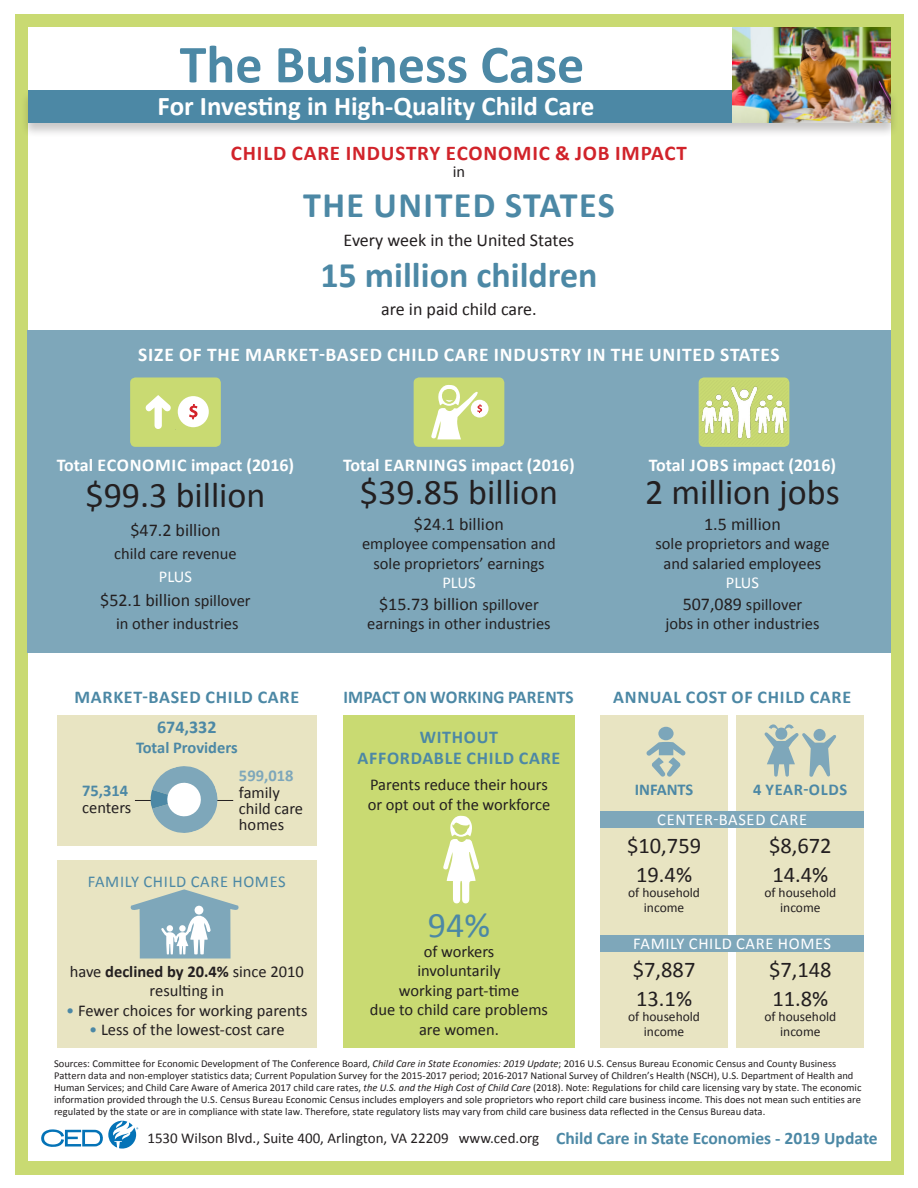
<style>
.page{position:relative;width:918px;height:1188px;background:#fff}
.page>*{position:absolute;margin:0;border:0;box-sizing:border-box;transform-origin:0 0}
.t1{font:700 54px "Calibri";color:#4c88a5}
.t2{font:36px "Calibri";color:#231f20}
.t3{font:700 36px/69.6px "Calibri";color:#4c88a5;text-align:center}
.t4{font:36px "Calibri";color:#4c88a5}
.t5{font:700 27px "Calibri";color:#fff}
.t6{font:22.5px/28.5px "Calibri";color:#231f20}
.t7{font:700 21px "Calibri";letter-spacing:.04em;color:#d1232a}
.t8{font:700 19.5px "Calibri";letter-spacing:.04em;color:#fff}
.t9{font:18px "Calibri";color:#231f20}
.t10{font:700 18px/21.6px "Calibri";letter-spacing:.04em;color:#4c88a5;text-align:center}
.t11{font:700 18px "Calibri";color:#fff}
.t12{font:700 18px "Calibri";letter-spacing:.01em;color:#4c88a5;scale:.96 1}
.t13{font:16.5px/19.5px "Calibri";color:#231f20;text-align:center}
.t14{font:16.5px "Calibri";letter-spacing:.04em;color:#fff}
.t15{font:700 16.5px "Calibri";color:#4c88a5}
.t16{font:16.5px "Calibri";letter-spacing:.04em;color:#4c88a5}
.t17{font:700 16.5px "Calibri";letter-spacing:.04em;color:#4c88a5}
.t18{font:700 16.5px "Calibri";color:#7ea7ba}
.t19{font:15px "Calibri";color:#231f20}
.t20{font:13.5px/15px "Calibri";color:#231f20;text-align:center}
.t21{font:10.5px/11.9px "Calibri";color:#231f20}
.s1{font-size:16.5px}
.s2{font-weight:700}
.s3{color:#4c88a5}
.s4{color:#fff}
.s5{font-size:18px}
.s6{font-style:italic}
.s7{font-weight:700;font-size:17.55px;color:#4c88a5}
</style>
<div class="page">
<div style="left:15px;top:14px;width:889px;height:1160px;background:#c9da72"></div>
<div style="left:28px;top:27px;width:863px;height:1134px;background:#fff"></div>
<div style="left:20px;top:89px;width:879px;height:48px;background:#231f20;opacity:.25"></div>
<div style="left:28px;top:90px;width:863px;height:33px;background:#4c88a5"></div>
<img style="left:732px;top:27px;width:159px;height:96px">
<svg style="left:41px;top:1121px;width:97px;height:28px"></svg>
<div style="left:27px;top:330px;width:864px;height:323px;background:#7ea7ba"></div>
<div style="left:737px;top:716px;width:127px;height:332px;background:#e8e4c2"></div>
<div style="left:414px;top:377px;width:90px;height:70px;background:#c9da72;border-radius:5px"></div>
<svg style="left:431px;top:385px;width:58px;height:54px"></svg>
<div style="left:130px;top:377px;width:91px;height:70px;background:#c9da72;border-radius:5px"></div>
<svg style="left:146px;top:395px;width:63px;height:35px"></svg>
<div style="left:57px;top:716px;width:260px;height:130px;background:#e8e4c2"></div>
<div style="left:600px;top:716px;width:128px;height:332px;background:#e8e4c2"></div>
<div style="left:600px;top:811px;width:264px;height:17px;background:#7ea7ba"></div>
<div style="left:600px;top:935px;width:264px;height:16px;background:#7ea7ba"></div>
<div style="left:57px;top:860px;width:260px;height:188px;background:#e8e4c2"></div>
<div style="left:343px;top:716px;width:232px;height:332px;background:#c9da72"></div>
<svg style="left:443px;top:816px;width:36px;height:87px"></svg>
<div style="left:699px;top:377px;width:90px;height:70px;background:#c9da72;border-radius:5px"></div>
<img style="left:701px;top:386px;width:86px;height:53px">
<svg style="left:765px;top:724px;width:71px;height:53px"></svg>
<div style="left:658px;top:727px;width:16px;height:13px;background:#7ca6ba;border-radius:50%"></div>
<svg style="left:647px;top:742px;width:38px;height:35px"></svg>
<svg style="left:130px;top:889px;width:109px;height:70px"></svg>
<hr style="left:135px;top:800px;width:98px;height:1px;background:#231f20">
<svg style="left:150px;top:766px;width:68px;height:67px"></svg>
<h1 class="t1" style="left:180px;top:31px;width:406px">The Business Case</h1>
<h3 class="t5" style="left:158px;top:90px;width:438px">For Investing in High-Quality Child Care</h3>
<h3 class="t7" style="left:231px;top:140px;width:458px">CHILD CARE INDUSTRY ECONOMIC &amp; JOB IMPACT</h3>
<h3 class="t13" style="left:453px;top:161px;width:14px">in</h3>
<h2 class="t3" style="left:303px;top:169px;width:313px">THE UNITED STATES<br>15 million children</h2>
<h3 class="t9" style="left:344px;top:227px;width:232px">Every week in the United States</h3>
<h3 class="t9" style="left:381px;top:296px;width:157px">are in paid child care.</h3>
<h3 class="t8" style="left:138px;top:342px;width:643px">SIZE OF THE MARKET-BASED CHILD CARE INDUSTRY IN THE UNITED STATES</h3>
<h3 class="t11" style="left:57px;top:454px;width:239px">Total ECONOMIC impact (2016)</h3>
<h2 class="t2" style="left:85px;top:470px;width:181px">$99.3 billion</h2>
<h3 class="t9" style="left:130px;top:518px;width:91px">$47.2 billion</h3>
<h3 class="t13" style="left:114px;top:543px;width:124px">child care revenue</h3>
<h3 class="t14" style="left:159px;top:565px;width:35px">PLUS</h3>
<h3 class="t9" style="left:100px;top:588px;width:152px">$52.1 billion <span class="s1">spillover</span></h3>
<h3 class="t13" style="left:116px;top:613px;width:124px">in other industries</h3>
<h3 class="t10" style="left:74px;top:680px;width:226px;line-height:30.8px">MARKET-BASED CHILD CARE<br>674,332</h3>
<h3 class="t15" style="left:136px;top:737px;width:103px">Total Providers</h3>
<h3 class="t15" style="left:82px;top:780px;width:48px">75,314</h3>
<h3 class="t13" style="left:82px;top:797px;width:51px">centers</h3>
<h3 class="t18" style="left:239px;top:765px;width:56px">599,018</h3>
<h3 class="t13" style="left:239px;top:783px;width:66px;line-height:16.5px;text-align:left">family child care homes</h3>
<h3 class="t16" style="left:88px;top:870px;width:199px">FAMILY CHILD CARE HOMES</h3>
<h3 class="t13" style="left:70px;top:961px;width:236px">have <span class="s2">declined by 20.4%</span> since 2010 resulting in</h3>
<h3 class="t13" style="left:66px;top:1000px;width:243px"><span class="s3">•</span> Fewer choices for working parents</h3>
<h3 class="t13" style="left:89px;top:1019px;width:197px"><span class="s3">•</span> Less of the lowest-cost care</h3>
<h3 class="t11" style="left:343px;top:454px;width:233px">Total EARNINGS impact (2016)</h3>
<h2 class="t2" style="left:360px;top:467px;width:200px">$39.85 billion</h2>
<h3 class="t9" style="left:414px;top:511px;width:91px">$24.1 billion</h3>
<h3 class="t13" style="left:362px;top:533px;width:195px">employee compensation and sole proprietors’ earnings</h3>
<h3 class="t14" style="left:442px;top:571px;width:35px">PLUS</h3>
<h3 class="t9" style="left:379px;top:591px;width:161px">$15.73 billion <span class="s1">spillover</span></h3>
<h3 class="t13" style="left:367px;top:613px;width:185px">earnings in other industries</h3>
<h3 class="t12" style="left:343px;top:685px;width:241px">IMPACT ON WORKING PARENTS</h3>
<h3 class="t10" style="left:358px;top:725px;width:204px">WITHOUT<br>AFFORDABLE CHILD CARE</h3>
<h3 class="t13" style="left:368px;top:775px;width:184px;text-align:left">Parents reduce their hours or opt out of the workforce</h3>
<h2 class="t4" style="left:428px;top:900px;width:64px">94%</h2>
<h3 class="t13" style="left:370px;top:941px;width:180px">of workers<br>involuntarily<br>working part-time<br>due to child care problems are women.</h3>
<h3 class="t11" style="left:649px;top:454px;width:189px">Total JOBS impact (2016)</h3>
<h2 class="t2" style="left:645px;top:467px;width:196px">2 million jobs</h2>
<h3 class="t9" style="left:704px;top:511px;width:78px">1.5 million</h3>
<h3 class="t13" style="left:655px;top:533px;width:176px">sole proprietors and wage and salaried employees</h3>
<h3 class="t13" style="left:683px;top:571px;width:121px;line-height:21.6px"><span class="s4">PLUS<br></span><span class="s5">507,089</span> spillover</h3>
<h3 class="t13" style="left:666px;top:613px;width:155px">jobs in other industries</h3>
<h3 class="t10" style="left:613px;top:685px;width:239px">ANNUAL COST OF CHILD CARE</h3>
<h3 class="t15" style="left:635px;top:779px;width:60px">INFANTS</h3>
<h3 class="t17" style="left:753px;top:779px;width:96px">4 YEAR-OLDS</h3>
<h3 class="t14" style="left:657px;top:808px;width:151px">CENTER-BASED CARE</h3>
<h3 class="t6" style="left:627px;top:831px;width:76px;text-align:center">$10,759<br>19.4%</h3>
<p class="t20" style="left:628px;top:884px;width:73px">of household income</p>
<h3 class="t6" style="left:769px;top:831px;width:64px">$8,672<br>14.4%</h3>
<p class="t20" style="left:764px;top:884px;width:73px">of household income</p>
<h3 class="t14" style="left:633px;top:932px;width:199px">FAMILY CHILD CARE HOMES</h3>
<h3 class="t6" style="left:633px;top:955px;width:64px">$7,887<br>13.1%</h3>
<p class="t20" style="left:628px;top:1008px;width:73px">of household income</p>
<h3 class="t6" style="left:769px;top:955px;width:64px">$7,148<br>11.8%</h3>
<p class="t20" style="left:764px;top:1008px;width:73px">of household income</p>
<p class="t21" style="left:54px;top:1058px;width:809px">Sources: Committee for Economic Development of The Conference Board, <span class="s6">Child Care in State Economies: 2019 Update</span>; 2016 U.S. Census Bureau Economic Census and County Business Pattern data and non-employer statistics data; Current Population Survey for the 2015-2017 period; 2016-2017 National Survey of Children’s Health (NSCH), U.S. Department of Health and Human Services; and Child Care Aware of America 2017 child care rates, <span class="s6">the U.S. and the High Cost of Child Care</span> (2018). Note: Regulations for child care licensing vary by state. The economic information provided through the U.S. Census Bureau Economic Census includes employers and sole proprietors who report child care business income. This does not mean such entities are regulated by the state or are in compliance with state law. Therefore, state regulatory lists may vary from child care business data reflected in the Census Bureau data.</p>
<h3 class="t19" style="left:147px;top:1128px;width:732px">1530 Wilson Blvd., Suite 400, Arlington, VA 22209 www.ced.org <span class="s7">Child Care in State Economies - 2019 Update</span></h3>
</div>
